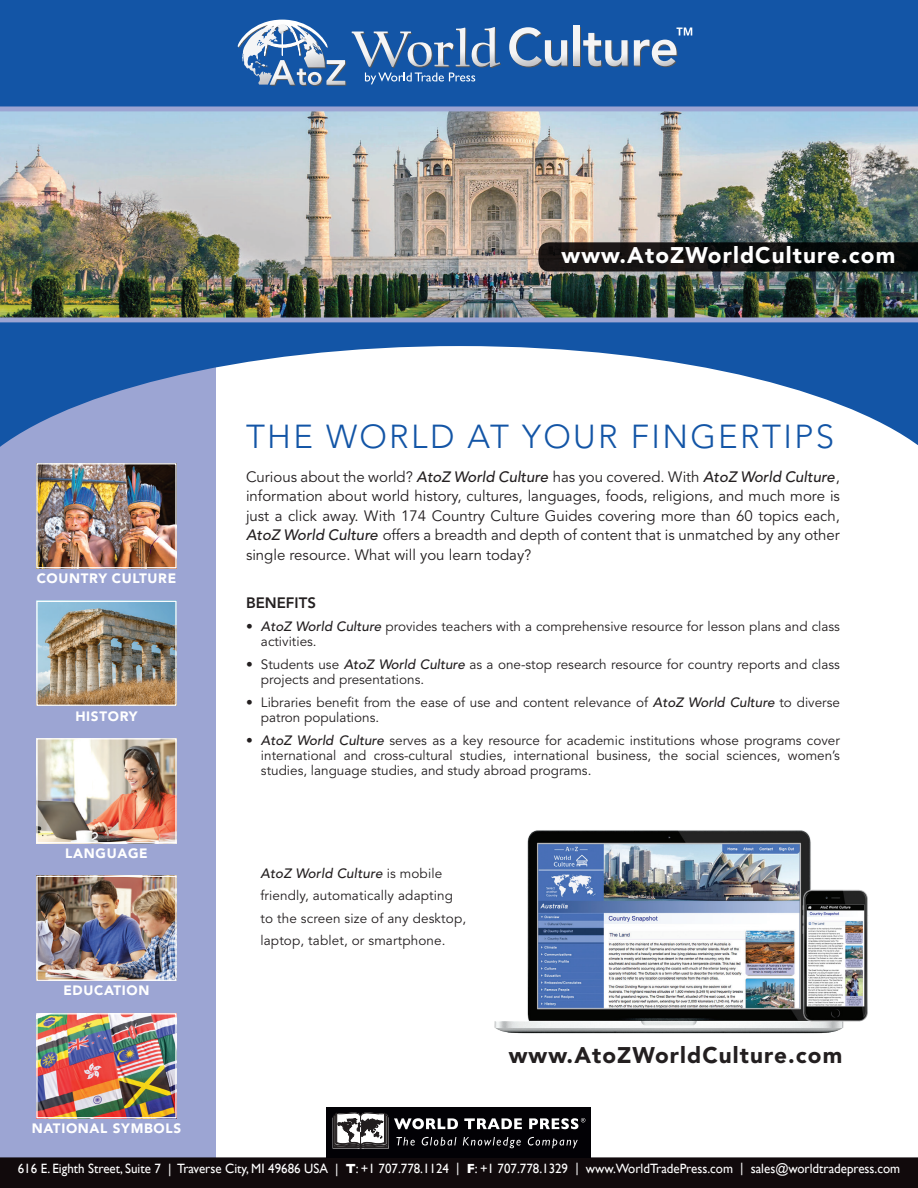
<style>
.page{position:relative;width:918px;height:1188px;background:#fff}
.page>*{position:absolute;margin:0;border:0;box-sizing:border-box;transform-origin:0 0}
.t1{font:300 33px "Avenir";letter-spacing:.07em;color:#1355a6}
.t2{font:900 22.5px "Avenir";letter-spacing:.05em;color:#fff}
.t3{font:900 22.5px "Avenir";letter-spacing:.05em;color:#231f20}
.t4{font:15px/19.5px "Avenir";color:#231f20;text-align:justify}
.t5{font:800 15px "Avenir";color:#231f20}
.t6{font:13.5px/15px "Avenir";color:#231f20}
.t7{font:13.5px "Gill Sans";color:#fff;scale:.96 1}
.t8{font:900 13.5px "Avenir";letter-spacing:.05em;color:#fff}
.s1{font-weight:500;font-style:italic}
.s2{font-weight:700}
</style>
<div class="page">
<img style="left:494px;top:830px;width:350px;height:204px">
<img style="left:799px;top:888px;width:69px;height:137px">
<div style="left:0;top:98px;width:215px;height:1076px;background:#9ca5d3"></div>
<svg style="left:0;top:0;width:918px;height:460px;fill:#1355a6"></svg>
<img style="left:0;top:111px;width:918px;height:206px">
<div style="left:0;top:106px;width:918px;height:5px;background:#9ca5d3"></div>
<div style="left:0;top:317px;width:918px;height:5px;background:#9ca5d3"></div>
<svg style="left:538px;top:242px;width:380px;height:29px;background:#121211"></svg>
<img style="left:38px;top:740px;width:137px;height:101px">
<div style="left:36px;top:738px;width:141px;height:105px;border:1px solid #fff"></div>
<img style="left:38px;top:603px;width:137px;height:101px">
<div style="left:36px;top:601px;width:141px;height:105px;border:1px solid #fff"></div>
<div style="left:0;top:1157px;width:918px;height:31px;background:#110a0c"></div>
<div style="left:327px;top:1107px;width:264px;height:51px;background:#020105"></div>
<svg style="left:529px;top:1118px;width:56px;height:11px"></svg>
<svg style="left:333px;top:1112px;width:189px;height:37px"></svg>
<svg style="left:528px;top:1137px;width:50px;height:11px"></svg>
<img style="left:38px;top:878px;width:137px;height:101px">
<div style="left:36px;top:876px;width:141px;height:105px;border:1px solid #fff"></div>
<img style="left:38px;top:465px;width:137px;height:101px">
<div style="left:36px;top:463px;width:141px;height:105px;border:1px solid #fff"></div>
<img style="left:38px;top:1015px;width:137px;height:101px">
<div style="left:36px;top:1013px;width:141px;height:105px;border:1px solid #fff"></div>
<svg style="left:242px;top:22px;width:104px;height:64px;background:#5680b5"></svg>
<svg style="left:352px;top:27px;width:149px;height:57px;background:#4676b2"></svg>
<div style="left:575px;top:27px;width:6px;height:40px;background:#57585a"></div>
<svg style="left:509px;top:27px;width:59px;height:41px"></svg>
<svg style="left:574px;top:26px;width:6px;height:40px"></svg>
<svg style="left:583px;top:28px;width:109px;height:39px"></svg>
<img style="left:238px;top:20px;width:90px;height:32px">
<h2 class="t2" style="left:562px;top:242px;width:335px">www.AtoZWorldCulture.com</h2>
<p class="t8" style="left:37px;top:570px;width:141px">COUNTRY CULTURE</p>
<p class="t8" style="left:75px;top:708px;width:64px">HISTORY</p>
<p class="t8" style="left:65px;top:845px;width:84px">LANGUAGE</p>
<p class="t8" style="left:63px;top:982px;width:88px">EDUCATION</p>
<p class="t8" style="left:32px;top:1120px;width:151px">NATIONAL SYMBOLS</p>
<h1 class="t1" style="left:246px;top:417px;width:590px">THE WORLD AT YOUR FINGERTIPS</h1>
<p class="t4" style="left:246px;top:467px;width:595px">Curious about the world? <span class="s1">AtoZ World Culture</span> has you covered. With <span class="s1">AtoZ World Culture</span>, information about world history, cultures, languages, foods, religions, and much more is just a click away. With 174 Country Culture Guides covering more than 60 topics each, <span class="s1">AtoZ World Culture</span> offers a breadth and depth of content that is unmatched by any other single resource. What will you learn today?</p>
<p class="t5" style="left:246px;top:594px;width:71px">BENEFITS</p>
<p class="t6" style="left:261px;top:619px;width:580px;text-indent:-15px">• <span class="s1">AtoZ World Culture</span> provides teachers with a comprehensive resource for lesson plans and class activities.</p>
<p class="t6" style="left:261px;top:657px;width:581px;text-indent:-15px">• Students use <span class="s1">AtoZ World Culture</span> as a one-stop research resource for country reports and class projects and presentations.</p>
<p class="t6" style="left:261px;top:695px;width:581px;text-indent:-15px">• Libraries benefit from the ease of use and content relevance of <span class="s1">AtoZ World Culture</span> to diverse patron populations.</p>
<p class="t6" style="left:261px;top:733px;width:581px;text-align:justify;text-indent:-15px">• <span class="s1">AtoZ World Culture</span> serves as a key resource for academic institutions whose programs cover international and cross-cultural studies, international business, the social sciences, women’s studies, language studies, and study abroad programs.</p>
<p class="t6" style="left:260px;top:862px;width:207px;line-height:22.5px"><span class="s1">AtoZ World Culture</span> is mobile friendly, automatically adapting to the screen size of any desktop, laptop, tablet, or smartphone.</p>
<h2 class="t3" style="left:509px;top:1041px;width:335px">www.AtoZWorldCulture.com</h2>
<p class="t7" style="left:18px;top:1161px;width:921px">616 E. Eighth Street, Suite 7 | Traverse City, MI 49686 USA | <span class="s2">T</span>: +1 707.778.1124 | <span class="s2">F</span>: +1 707.778.1329 | www.WorldTradePress.com | sales@worldtradepress.com</p>
</div>
